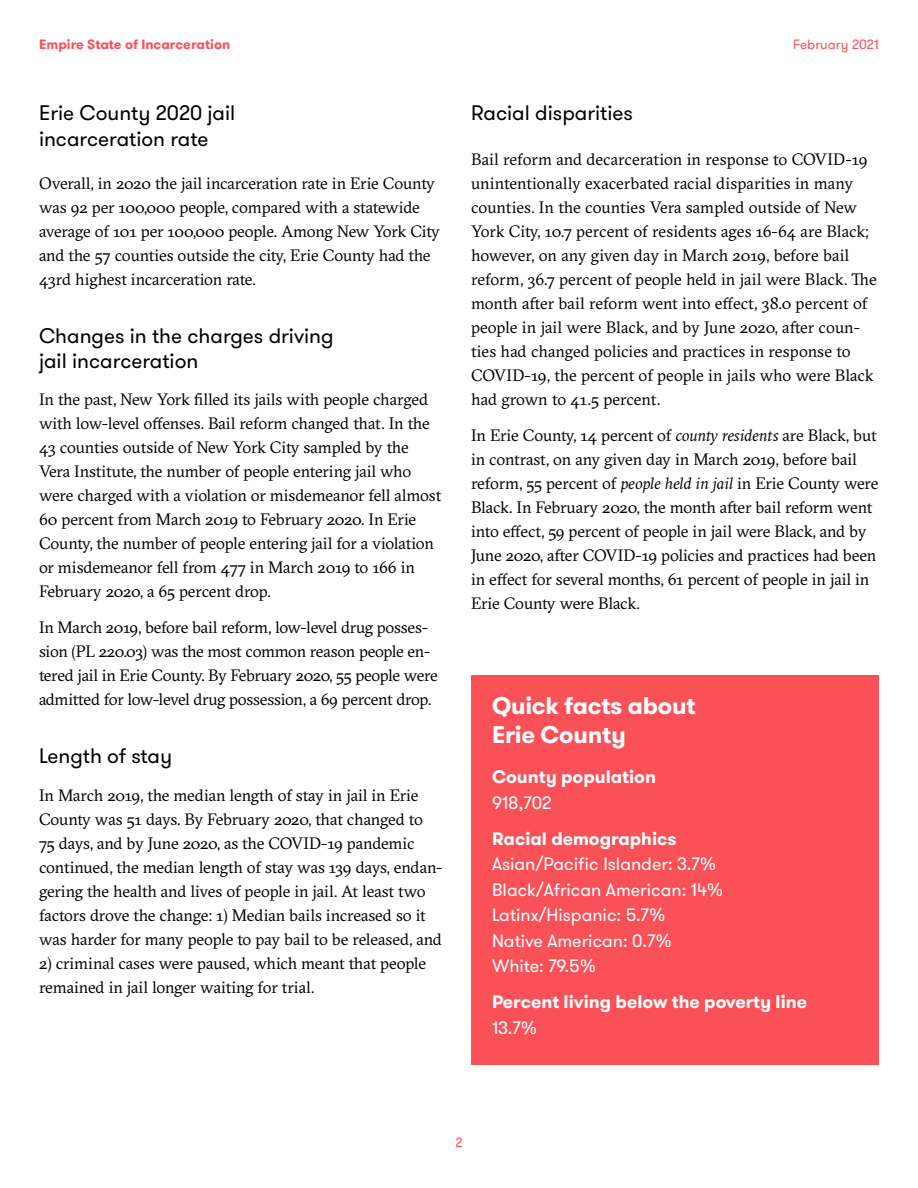
<style>
.page{position:relative;width:918px;height:1188px;background:#fff}
.page>*{position:absolute;margin:0;border:0;box-sizing:border-box;transform-origin:0 0}
.t1{font:700 24px/28.8px "GT Walsheim";letter-spacing:-.01em;color:#fff}
.t2{font:21px/25.2px "GT Walsheim";color:#000}
.t3{font:18px/25.5px "GT Walsheim";color:#fff}
.t4{font:700 18px "GT Walsheim";color:#fff}
.t5{font:16.5px/24px "GT Sectra";letter-spacing:-.01em;color:#000}
.t6{font:700 13.5px "GT Walsheim";color:#fa5158}
.t7{font:13.5px "GT Walsheim";color:#fa5158}
.s1{font-style:italic}
</style>
<div class="page">
<div style="left:471px;top:675px;width:408px;height:390px;background:#fa5158"></div>
<p class="t6" style="left:39px;top:36px;width:193px">Empire State of Incarceration</p>
<p class="t7" style="left:793px;top:36px;width:87px">February 2021</p>
<p class="t2" style="left:39px;top:101px;width:198px">Erie County 2020 jail incarceration rate</p>
<p class="t5" style="left:39px;top:171px;width:403px">Overall, in 2020 the jail incarceration rate in Erie County was 92 per 100,000 people, compared with a statewide average of 101 per 100,000 people. Among New York City and the 57 counties outside the city, Erie County had the 43rd highest incarceration rate.</p>
<p class="t2" style="left:39px;top:324px;width:296px">Changes in the charges driving jail incarceration</p>
<p class="t5" style="left:39px;top:387px;width:404px">In the past, New York filled its jails with people charged with low-level offenses. Bail reform changed that. In the 43 counties outside of New York City sampled by the Vera Institute, the number of people entering jail who were charged with a violation or misdemeanor fell almost 60 percent from March 2019 to February 2020. In Erie County, the number of people entering jail for a violation or misdemeanor fell from 477 in March 2019 to 166 in February 2020, a 65 percent drop.</p>
<p class="t5" style="left:39px;top:615px;width:400px">In March 2019, before bail reform, low-level drug posses&shy;sion (PL 220.03) was the most common reason people en&shy;tered jail in Erie County. By February 2020, 55 people were admitted for low-level drug possession, a 69 percent drop.</p>
<p class="t2" style="left:39px;top:744px;width:135px">Length of stay</p>
<p class="t5" style="left:39px;top:783px;width:405px">In March 2019, the median length of stay in jail in Erie County was 51 days. By February 2020, that changed to 75 days, and by June 2020, as the COVID-19 pandemic continued, the median length of stay was 139 days, endan&shy;gering the health and lives of people in jail. At least two factors drove the change: 1) Median bails increased so it was harder for many people to pay bail to be released, and</p>
<p class="t5" style="left:39px;top:951px;width:389px">2) criminal cases were paused, which meant that people remained in jail longer waiting for trial.</p>
<p class="t2" style="left:471px;top:101px;width:163px">Racial disparities</p>
<p class="t5" style="left:471px;top:147px;width:407px">Bail reform and decarceration in response to COVID-19 unintentionally exacerbated racial disparities in many counties. In the counties Vera sampled outside of New York City, 10.7 percent of residents ages 16-64 are Black; however, on any given day in March 2019, before bail reform, 36.7 percent of people held in jail were Black. The month after bail reform went into effect, 38.0 percent of people in jail were Black, and by June 2020, after coun&shy;ties had changed policies and practices in response to COVID-19, the percent of people in jails who were Black had grown to 41.5 percent.</p>
<p class="t5" style="left:471px;top:423px;width:409px">In Erie County, 14 percent of <span class="s1">county residents</span> are Black, but in contrast, on any given day in March 2019, before bail reform, 55 percent of <span class="s1">people held in jail</span> in Erie County were Black. In February 2020, the month after bail reform went into effect, 59 percent of people in jail were Black, and by June 2020, after COVID-19 policies and practices had been in effect for several months, 61 percent of people in jail in Erie County were Black.</p>
<h1 class="t1" style="left:492px;top:691px;width:205px">Quick facts about<br>Erie County</h1>
<p class="t4" style="left:492px;top:765px;width:166px">County population</p>
<p class="t3" style="left:492px;top:790px;width:61px">918,702</p>
<p class="t4" style="left:492px;top:827px;width:186px">Racial demographics</p>
<p class="t3" style="left:492px;top:852px;width:233px">Asian/Pacific Islander: 3.7%<br>Black/African American: 14%<br>Latinx/Hispanic: 5.7%<br>Native American: 0.7%<br>White: 79.5%</p>
<p class="t4" style="left:492px;top:990px;width:317px">Percent living below the poverty line</p>
<p class="t3" style="left:492px;top:1015px;width:47px">13.7%</p>
<p class="t7" style="left:455px;top:1134px;width:9px">2</p>
</div>
